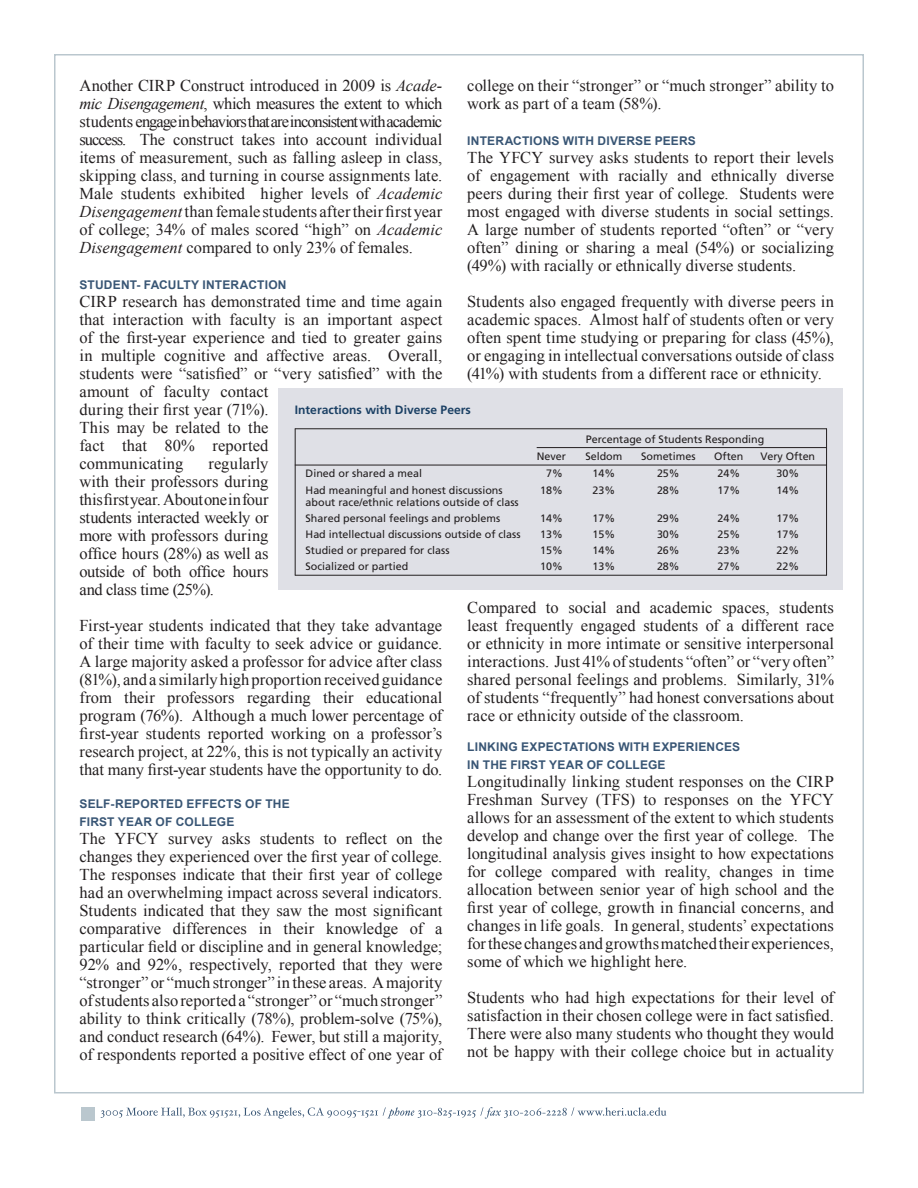
<style>
.page{position:relative;width:918px;height:1188px;background:#fff}
.page>*{position:absolute;margin:0;border:0;box-sizing:border-box;transform-origin:0 0}
.t1{font:16.5px/18px "Times New Roman";color:#231f20;text-align:justify}
.t2{font:700 12.15px "Frutiger";color:#1b4064}
.t3{font:700 12px/18px "Arial";letter-spacing:.015em;color:#395675}
.t4{font:10.8px/16.2px "Frutiger";color:#231f20}
.s1{font-style:italic}
</style>
<div class="page">
<svg style="left:101px;top:1107px;width:565px;height:12px"></svg>
<div style="left:81px;top:1108px;width:13px;height:13px;background:#bac7ce"></div>
<div style="left:279px;top:389px;width:564px;height:201px;background:#dfe0e6"></div>
<hr style="left:295px;top:575px;width:532px;height:1px;background:#231f20">
<hr style="left:295px;top:465px;width:532px;height:1px;background:#231f20">
<hr style="left:537px;top:447px;width:290px;height:1px;background:#231f20">
<hr style="left:295px;top:428px;width:532px;height:1px;background:#231f20">
<hr style="left:826px;top:429px;width:1px;height:146px;background:#231f20">
<hr style="left:295px;top:429px;width:1px;height:146px;background:#231f20">
<p class="t1" style="left:467px;top:76px;width:368px">college on their “stronger” or “much stronger” ability to work as part of a team (58%).</p>
<p class="t3" style="left:467px;top:132px;width:230px">INTERACTIONS WITH DIVERSE PEERS</p>
<p class="t1" style="left:467px;top:148px;width:368px">The YFCY survey asks students to report their levels of engagement with racially and ethnically diverse peers during their first year of college. Students were most engaged with diverse students in social settings.<br>A large number of students reported “often” or “very often” dining or sharing a meal (54%) or socializing (49%) with racially or ethnically diverse students.</p>
<p class="t1" style="left:467px;top:292px;width:368px">Students also engaged frequently with diverse peers in academic spaces. Almost half of students often or very often spent time studying or preparing for class (45%), or engaging in intellectual conversations outside of class (41%) with students from a different race or ethnicity.</p>
<p class="t1" style="left:80px;top:76px;width:364px">Another CIRP Construct introduced in 2009 is <span class="s1">Acade&shy;mic Disengagement</span>, which measures the extent to which students engage in behaviors that are inconsistent with academic success. The construct takes into account individual items of measurement, such as falling asleep in class, skipping class, and turning in course assignments late.<br>Male students exhibited higher levels of <span class="s1">Academic Disengagement</span> than female students after their first year of college; 34% of males scored “high” on <span class="s1">Academic Disengagement</span> compared to only 23% of females.</p>
<p class="t3" style="left:80px;top:276px;width:209px">STUDENT- FACULTY INTERACTION</p>
<p class="t1" style="left:80px;top:292px;width:364px;text-align:left">CIRP research has demonstrated time and time again that interaction with faculty is an important aspect of the first-year experience and tied to greater gains in multiple cognitive and affective areas. Overall, students were “satisfied” or “very satisfied” with the amount of faculty contact<br>during their first year (71%).<br>This may be related to the<br>fact that 80% reported<br>communicating</p>
<p class="t2" style="left:295px;top:403px;width:178px">Interactions with Diverse Peers</p>
<p class="t4" style="left:586px;top:431px;width:180px">Percentage of Students Responding</p>
<p class="t4" style="left:537px;top:448px;width:31px">Never</p>
<p class="t4" style="left:585px;top:448px;width:39px">Seldom</p>
<p class="t4" style="left:641px;top:448px;width:56px">Sometimes</p>
<p class="t4" style="left:714px;top:448px;width:31px">Often</p>
<p class="t4" style="left:761px;top:448px;width:56px">Very Often</p>
<p class="t1" style="left:80px;top:454px;width:191px;text-indent:129px">regularly with their professors during this first year. About one in four students interacted weekly or more with professors during office hours (28%) as well as outside of both office hours and class time (25%).</p>
<p class="t1" style="left:80px;top:616px;width:364px">First-year students indicated that they take advantage of their time with faculty to seek advice or guidance.<br>A large majority asked a professor for advice after class (81%), and a similarly high proportion received guidance from their professors regarding their educational program (76%). Although a much lower percentage of first-year students reported working on a professor’s research project, at 22%, this is not typically an activity that many first-year students have the opportunity to do.</p>
<p class="t3" style="left:80px;top:795px;width:212px">SELF-REPORTED EFFECTS OF THE<br>FIRST YEAR OF COLLEGE</p>
<p class="t1" style="left:80px;top:829px;width:364px">The YFCY survey asks students to reflect on the changes they experienced over the first year of college.<br>The responses indicate that their first year of college had an overwhelming impact across several indicators.<br>Students indicated that they saw the most significant comparative differences in their knowledge of a particular field or discipline and in general knowledge; 92% and 92%, respectively, reported that they were “stronger” or “much stronger” in these areas. A majority of students also reported a “stronger” or “much stronger” ability to think critically (78%), problem-solve (75%), and conduct research (64%). Fewer, but still a majority, of respondents reported a positive effect of one year of</p>
<p class="t4" style="left:306px;top:466px;width:118px">Dined or shared a meal</p>
<p class="t4" style="left:546px;top:466px;width:18px">7%</p>
<p class="t4" style="left:593px;top:466px;width:24px">14%</p>
<p class="t4" style="left:657px;top:466px;width:24px">25%</p>
<p class="t4" style="left:717px;top:466px;width:24px">24%</p>
<p class="t4" style="left:777px;top:466px;width:24px">30%</p>
<p class="t4" style="left:306px;top:482px;width:199px">Had meaningful and honest discussions</p>
<p class="t4" style="left:540px;top:482px;width:24px">18%</p>
<p class="t4" style="left:593px;top:482px;width:24px">23%</p>
<p class="t4" style="left:657px;top:482px;width:24px">28%</p>
<p class="t4" style="left:717px;top:482px;width:24px">17%</p>
<p class="t4" style="left:777px;top:482px;width:24px">14%</p>
<p class="t4" style="left:306px;top:494px;width:215px">about race/ethnic relations outside of class<br>Shared personal feelings and problems</p>
<p class="t4" style="left:540px;top:510px;width:24px">14%</p>
<p class="t4" style="left:593px;top:510px;width:24px">17%</p>
<p class="t4" style="left:657px;top:510px;width:24px">29%</p>
<p class="t4" style="left:717px;top:510px;width:24px">24%</p>
<p class="t4" style="left:777px;top:510px;width:24px">17%</p>
<p class="t4" style="left:306px;top:526px;width:217px">Had intellectual discussions outside of class</p>
<p class="t4" style="left:540px;top:526px;width:24px">13%</p>
<p class="t4" style="left:593px;top:526px;width:24px">15%</p>
<p class="t4" style="left:657px;top:526px;width:24px">30%</p>
<p class="t4" style="left:717px;top:526px;width:24px">25%</p>
<p class="t4" style="left:777px;top:526px;width:24px">17%</p>
<p class="t4" style="left:306px;top:542px;width:145px">Studied or prepared for class</p>
<p class="t4" style="left:540px;top:542px;width:24px">15%</p>
<p class="t4" style="left:593px;top:542px;width:24px">14%</p>
<p class="t4" style="left:657px;top:542px;width:24px">26%</p>
<p class="t4" style="left:717px;top:542px;width:24px">23%</p>
<p class="t4" style="left:777px;top:542px;width:24px">22%</p>
<p class="t4" style="left:306px;top:558px;width:104px">Socialized or partied</p>
<p class="t4" style="left:540px;top:558px;width:24px">10%</p>
<p class="t4" style="left:593px;top:558px;width:24px">13%</p>
<p class="t4" style="left:657px;top:558px;width:24px">28%</p>
<p class="t4" style="left:717px;top:558px;width:24px">27%</p>
<p class="t4" style="left:777px;top:558px;width:24px">22%</p>
<p class="t1" style="left:467px;top:598px;width:368px">Compared to social and academic spaces, students least frequently engaged students of a different race or ethnicity in more intimate or sensitive interpersonal interactions. Just 41% of students “often” or “very often” shared personal feelings and problems. Similarly, 31% of students “frequently” had honest conversations about race or ethnicity outside of the classroom.</p>
<p class="t3" style="left:467px;top:738px;width:274px">LINKING EXPECTATIONS WITH EXPERIENCES<br>IN THE FIRST YEAR OF COLLEGE</p>
<p class="t1" style="left:467px;top:772px;width:368px">Longitudinally linking student responses on the CIRP Freshman Survey (TFS) to responses on the YFCY allows for an assessment of the extent to which students develop and change over the first year of college. The longitudinal analysis gives insight to how expectations for college compared with reality, changes in time allocation between senior year of high school and the first year of college, growth in financial concerns, and changes in life goals. In general, students’ expectations for these changes and growths matched their experiences, some of which we highlight here.</p>
<p class="t1" style="left:467px;top:988px;width:368px">Students who had high expectations for their level of satisfaction in their chosen college were in fact satisfied.<br>There were also many students who thought they would not be happy with their college choice but in actuality</p>
</div>
